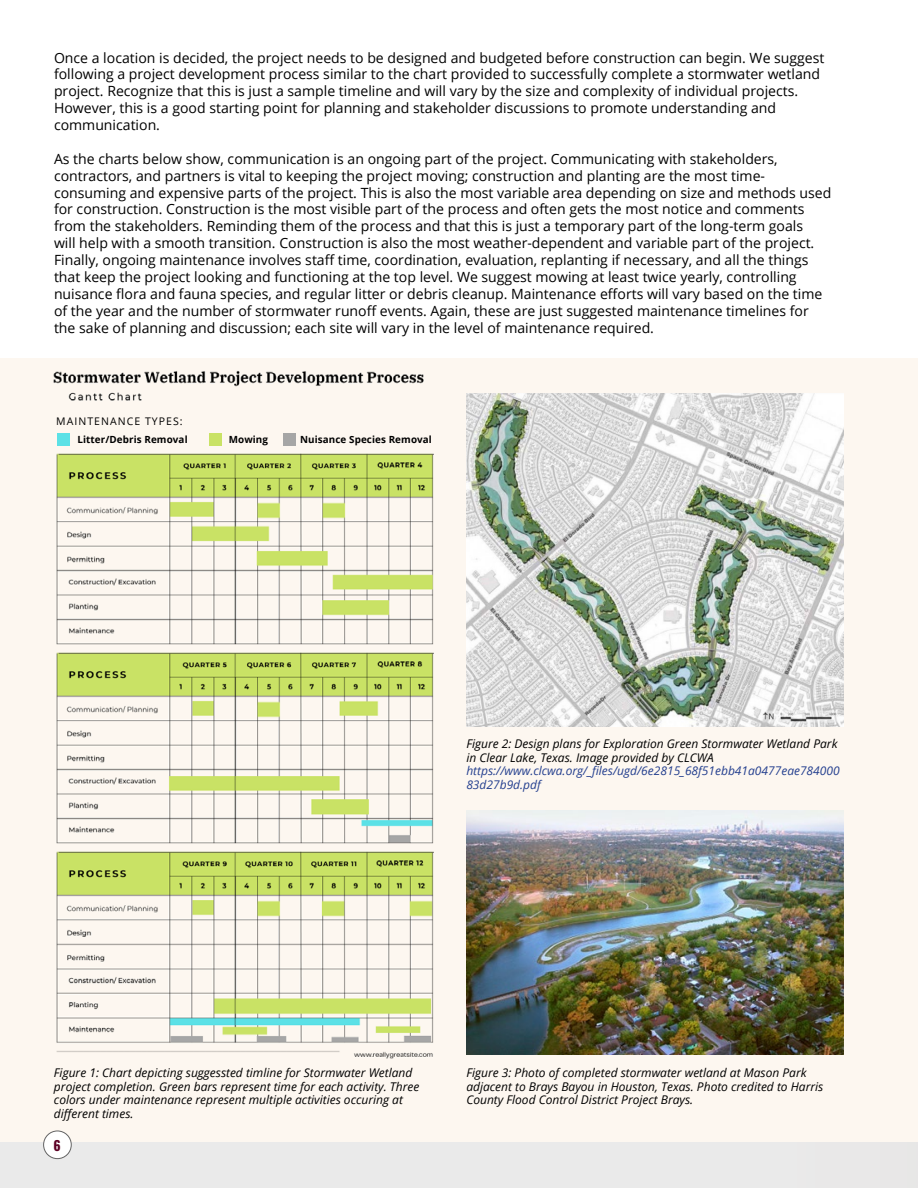
<style>
.page{position:relative;width:918px;height:1188px;background:#fff}
.page>*{position:absolute;margin:0;border:0;box-sizing:border-box;transform-origin:0 0}
.t1{font:14.1px/16.8px "Open Sans";color:#000}
.t2{font:700 13.5px "Oswald";color:#5d0025}
.t3{font:italic 12px/13.5px "Open Sans";color:#000}
.t4{font:italic 12px/13.5px "Open Sans";color:#25408f}
.t5{font:10.5px "Open Sans";letter-spacing:.1em;color:#000}
.t6{font:700 9.9px "Open Sans";letter-spacing:.01em;color:#000}
</style>
<div class="page">
<div style="left:0;top:359px;width:918px;height:829px;background:#fdf7f0"></div>
<div style="left:0;top:1142px;width:918px;height:46px;background:#eaeaea"></div>
<div style="left:44px;top:1131px;width:27px;height:28px;background:#fff;border-radius:50%"></div>
<div style="left:43px;top:1131px;width:29px;height:28px;border:1px solid #636363;border-radius:50%"></div>
<img style="left:56px;top:453px;width:378px;height:192px">
<img style="left:53px;top:370px;width:371px;height:31px">
<img style="left:56px;top:652px;width:378px;height:192px">
<img style="left:56px;top:851px;width:378px;height:208px">
<img style="left:466px;top:811px;width:378px;height:244px">
<img style="left:466px;top:394px;width:378px;height:332px">
<div style="left:57px;top:433px;width:13px;height:13px;background:#5ce1e6"></div>
<div style="left:209px;top:433px;width:13px;height:13px;background:#c9e265"></div>
<div style="left:283px;top:433px;width:13px;height:13px;background:#a6a6a6"></div>
<p class="t1" style="left:54px;top:49px;width:772px">Once a location is decided, the project needs to be designed and budgeted before construction can begin. We suggest following a project development process similar to the chart provided to successfully complete a stormwater wetland project. Recognize that this is just a sample timeline and will vary by the size and complexity of individual projects.<br>However, this is a good starting point for planning and stakeholder discussions to promote understanding and communication.</p>
<p class="t1" style="left:54px;top:150px;width:779px">As the charts below show, communication is an ongoing part of the project. Communicating with stakeholders, contractors, and partners is vital to keeping the project moving; construction and planting are the most time&shy;consuming and expensive parts of the project. This is also the most variable area depending on size and methods used for construction. Construction is the most visible part of the process and often gets the most notice and comments from the stakeholders. Reminding them of the process and that this is just a temporary part of the long-term goals<br>will help with a smooth transition. Construction is also the most weather-dependent and variable part of the project.<br>Finally, ongoing maintenance involves staff time, coordination, evaluation, replanting if necessary, and all the things that keep the project looking and functioning at the top level. We suggest mowing at least twice yearly, controlling nuisance flora and fauna species, and regular litter or debris cleanup. Maintenance efforts will vary based on the time of the year and the number of stormwater runoff events. Again, these are just suggested maintenance timelines for the sake of planning and discussion; each site will vary in the level of maintenance required.</p>
<p class="t5" style="left:56px;top:414px;width:128px">MAINTENANCE TYPES:</p>
<p class="t6" style="left:77px;top:433px;width:112px">Litter/Debris Removal</p>
<p class="t6" style="left:229px;top:433px;width:41px">Mowing</p>
<p class="t6" style="left:300px;top:433px;width:133px">Nuisance Species Removal</p>
<p class="t3" style="left:466px;top:737px;width:373px">Figure 2: Design plans for Exploration Green Stormwater Wetland Park in Clear Lake, Texas. Image provided by CLCWA</p>
<p class="t4" style="left:466px;top:764px;width:375px">https://www.clcwa.org/_files/ugd/6e2815_68f51ebb41a0477eae784000<br>83d27b9d.pdf</p>
<p class="t3" style="left:54px;top:1066px;width:367px">Figure 1: Chart depicting suggessted timline for Stormwater Wetland project completion. Green bars represent time for each activity. Three colors under maintenance represent multiple activities occuring at different times.</p>
<p class="t3" style="left:466px;top:1066px;width:358px">Figure 3: Photo of completed stormwater wetland at Mason Park adjacent to Brays Bayou in Houston, Texas. Photo credited to Harris<br>County Flood Control District Project Brays.</p>
<p class="t2" style="left:53px;top:1138px;width:9px">6</p>
</div>
